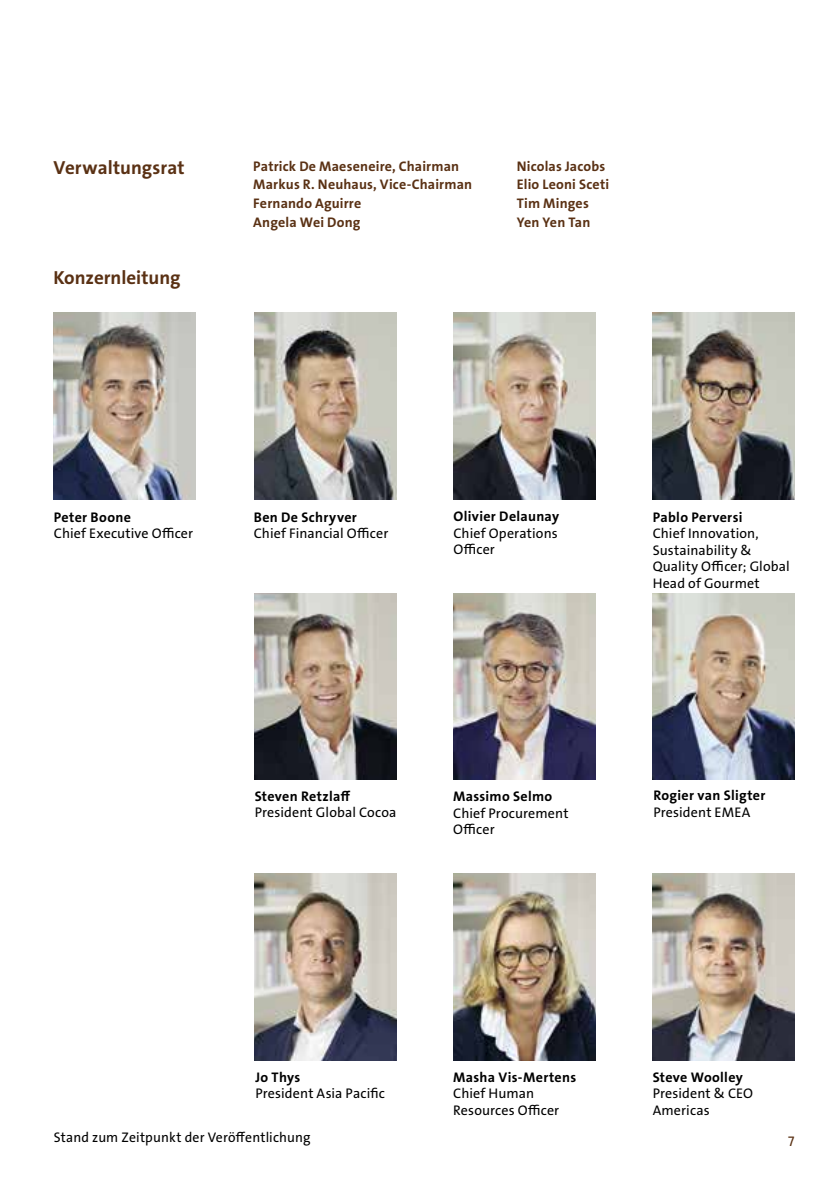
<style>
.page{position:relative;width:840px;height:1191px;background:#fff}
.page>*{position:absolute;margin:0;border:0;box-sizing:border-box;transform-origin:0 0}
.Titel_3__Ebene__9_5{font:700 19px "The Sans Os F";color:#5a3114}
.Bildunterschrift__8{font:700 19px "The Sans Os F";letter-spacing:.01em;color:#5a3114}
.Bildunterschrift__8-2{font:14px/16.6px "The Sans Os F";letter-spacing:.01em;color:#000}
.Bildunterschrift__8-3{font:700 14px "The Sans Os F";letter-spacing:.01em;color:#5a3114}
.Fussnote__7_8_25{font:14px "The Sans Os F";letter-spacing:.01em;color:#000}
.Bildunterschrift__8-4{font:700 14px/16.6px "The Sans Os F";letter-spacing:.02em;color:#000}
.Bildunterschrift__8-5{font:700 14px "The Sans Os F";letter-spacing:-.015em;color:#5a3114}
.Pagina__7_8_25__rech{font:14px "The Sans Os F";color:#5a3114}
.s1{font-weight:700}
.s2{font-weight:400}
</style>
<div class="page">
<img style="left:453px;top:313px;width:141px;height:187px">
<img style="left:652px;top:313px;width:142px;height:187px">
<img style="left:453px;top:873px;width:141px;height:187px">
<img style="left:254px;top:593px;width:142px;height:186px">
<img style="left:453px;top:593px;width:141px;height:186px">
<img style="left:652px;top:593px;width:142px;height:186px">
<img style="left:254px;top:313px;width:142px;height:187px">
<img style="left:254px;top:873px;width:142px;height:187px">
<img style="left:652px;top:873px;width:142px;height:187px">
<img style="left:54px;top:313px;width:142px;height:187px">
<p class="Bildunterschrift__8" style="left:54px;top:156px;width:132px">Verwaltungsrat</p>
<p class="Titel_3__Ebene__9_5" style="left:54px;top:265px;width:128px">Konzernleitung</p>
<p class="Bildunterschrift__8-3" style="left:253px;top:157px;width:207px">Patrick De Maeseneire, Chairman</p>
<p class="Bildunterschrift__8-3" style="left:253px;top:176px;width:220px">Markus R. Neuhaus, Vice-Chairman</p>
<p class="Bildunterschrift__8-3" style="left:253px;top:194px;width:109px">Fernando Aguirre</p>
<p class="Bildunterschrift__8-3" style="left:253px;top:213px;width:109px">Angela Wei Dong</p>
<p class="Bildunterschrift__8-3" style="left:516px;top:157px;width:90px">Nicolas Jacobs</p>
<p class="Bildunterschrift__8-3" style="left:516px;top:176px;width:94px">Elio Leoni Sceti</p>
<p class="Bildunterschrift__8-3" style="left:516px;top:194px;width:74px">Tim Minges</p>
<p class="Bildunterschrift__8-5" style="left:516px;top:213px;width:75px">Yen Yen Tan</p>
<p class="Bildunterschrift__8-2" style="left:54px;top:509px;width:141px"><span class="s1">Peter Boone<br></span>Chief Executive Officer</p>
<p class="Bildunterschrift__8-2" style="left:453px;top:508px;width:107px;text-align:justify"><span class="s1">Olivier Delaunay </span>Chief Operations Officer</p>
<p class="Bildunterschrift__8-2" style="left:652px;top:509px;width:138px"><span class="s1">Pablo Perversi<br></span>Chief Innovation,<br>Sustainability &amp;<br>Quality Officer; Global<br>Head of Gourmet</p>
<p class="Bildunterschrift__8-2" style="left:254px;top:509px;width:136px"><span class="s1">Ben De Schryver<br></span>Chief Financial Officer</p>
<p class="Bildunterschrift__8-2" style="left:254px;top:787px;width:143px"><span class="s1">Steven Retzlaff<br></span>President Global Cocoa</p>
<p class="Bildunterschrift__8-2" style="left:453px;top:788px;width:117px"><span class="s1">Massimo Selmo<br></span>Chief Procurement<br>Officer</p>
<p class="Bildunterschrift__8-4" style="left:653px;top:787px;width:113px">Rogier van Sligter<br><span class="s2">President EMEA</span></p>
<p class="Bildunterschrift__8-2" style="left:453px;top:1069px;width:124px"><span class="s1">Masha Vis-Mertens<br></span>Chief Human<br>Resources Officer</p>
<p class="Bildunterschrift__8-2" style="left:255px;top:1069px;width:131px"><span class="s1">Jo Thys<br></span>President Asia Pacific</p>
<p class="Bildunterschrift__8-2" style="left:652px;top:1069px;width:102px"><span class="s1">Steve Woolley<br></span>President &amp; CEO<br>Americas</p>
<p class="Fussnote__7_8_25" style="left:54px;top:1128px;width:258px">Stand zum Zeitpunkt der Veröffentlichung</p>
<p class="Pagina__7_8_25__rech" style="left:787px;top:1131px;width:8px">7</p>
</div>
